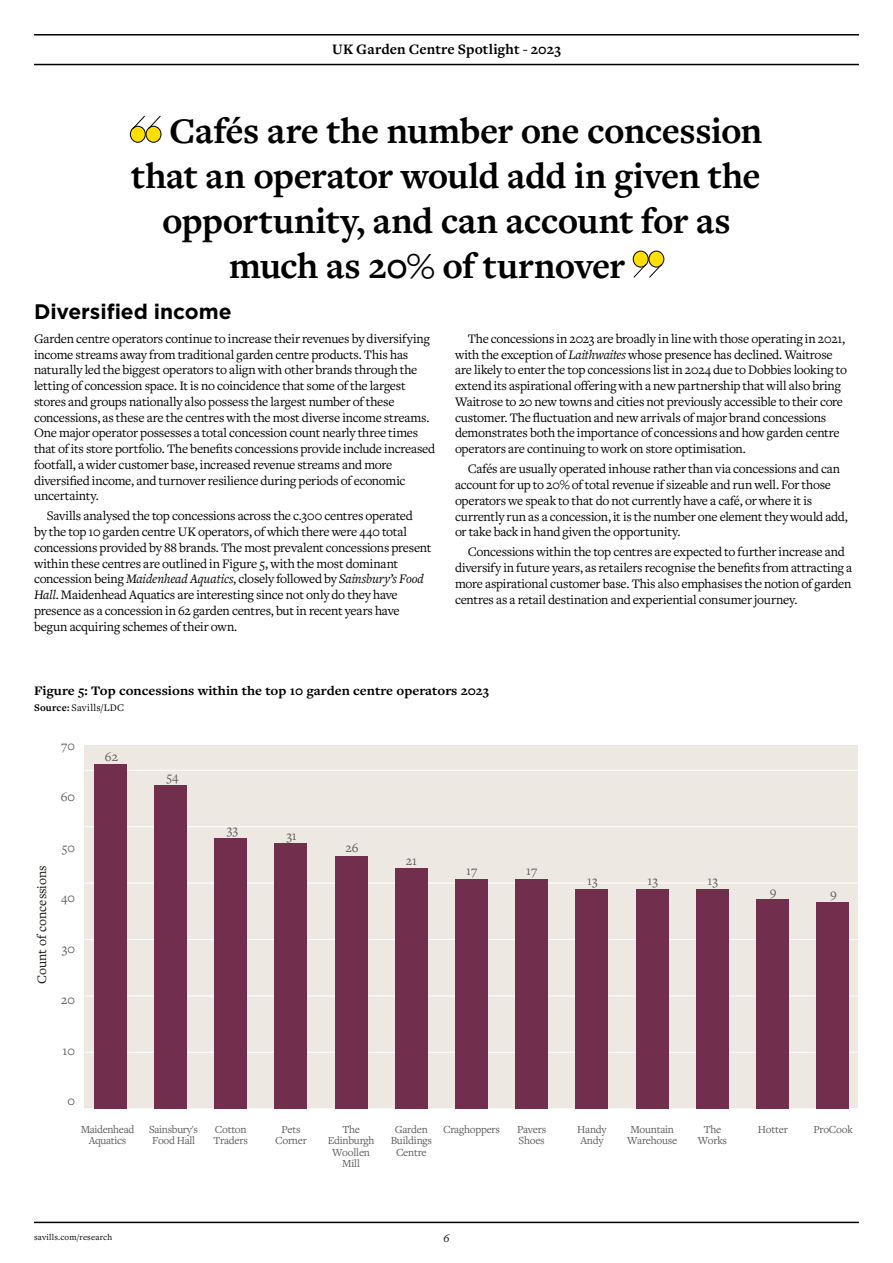
<style>
.page{position:relative;width:893px;height:1263px;background:#fff}
.page>*{position:absolute;margin:0;border:0;box-sizing:border-box;transform-origin:0 0}
.t1{font:700 37.5px "Freight Text Pro";letter-spacing:-.015em;color:#000}
.t2{font:700 21px "Gotham";letter-spacing:-.005em;color:#000}
.t3{font:700 15px "Freight Text Pro";letter-spacing:.01em;color:#000}
.t4{font:13.5px/15.8px "Freight Text Pro";letter-spacing:-.02em;color:#000}
.t5{font:700 13.5px "Freight Text Pro";color:#000;scale:1.06 1}
.t6{font:13.5px "Freight Text Pro";color:#605c5b}
.t7{font:13.5px "Freight Text Pro";color:#12110b}
.t8{font:italic 12px "Freight Text Pro";color:#000}
.t9{font:11.25px/11.2px "Freight Text Pro";letter-spacing:-.02em;color:#605c5b;text-align:center}
.t10{font:10.5px "Freight Text Pro";letter-spacing:.02em;color:#000}
.t11{font:9px "Freight Text Pro";letter-spacing:.02em;color:#000}
.s1{font-style:italic}
.s2{font-weight:700}
</style>
<div class="page">
<div style="left:85px;top:745px;width:773px;height:364px;background:#eee8e3"></div>
<hr style="left:85px;top:770px;width:773px;height:1px;background:#fff">
<hr style="left:85px;top:826px;width:773px;height:1px;background:#fff">
<hr style="left:85px;top:882px;width:773px;height:2px;background:#fff">
<hr style="left:85px;top:939px;width:773px;height:1px;background:#fff">
<hr style="left:85px;top:995px;width:773px;height:1px;background:#fff">
<hr style="left:85px;top:1052px;width:773px;height:1px;background:#fff">
<hr style="left:85px;top:1108px;width:773px;height:1px;background:#fff">
<div style="left:94px;top:764px;width:32px;height:345px;background:#722e4d"></div>
<div style="left:817px;top:902px;width:32px;height:207px;background:#722e4d"></div>
<div style="left:756px;top:899px;width:33px;height:210px;background:#722e4d"></div>
<div style="left:696px;top:889px;width:32px;height:220px;background:#722e4d"></div>
<div style="left:636px;top:889px;width:32px;height:220px;background:#722e4d"></div>
<div style="left:576px;top:889px;width:32px;height:220px;background:#722e4d"></div>
<div style="left:515px;top:879px;width:33px;height:230px;background:#722e4d"></div>
<div style="left:455px;top:879px;width:33px;height:230px;background:#722e4d"></div>
<div style="left:395px;top:869px;width:32px;height:240px;background:#722e4d"></div>
<div style="left:335px;top:856px;width:32px;height:253px;background:#722e4d"></div>
<div style="left:275px;top:843px;width:32px;height:266px;background:#722e4d"></div>
<div style="left:214px;top:838px;width:33px;height:271px;background:#722e4d"></div>
<div style="left:154px;top:785px;width:32px;height:324px;background:#722e4d"></div>
<div style="left:130px;top:126px;width:15px;height:16px;background:#ffdf00;border-radius:50%"></div>
<div style="left:130px;top:126px;width:16px;height:17px;border:1px solid #000;border-radius:50%"></div>
<div style="left:146px;top:126px;width:15px;height:16px;background:#ffdf00;border-radius:50%"></div>
<div style="left:146px;top:126px;width:15px;height:17px;border:1px solid #000;border-radius:50%"></div>
<svg style="left:132px;top:115px;width:29px;height:15px"></svg>
<div style="left:649px;top:251px;width:15px;height:16px;background:#ffdf00;border-radius:50%"></div>
<div style="left:648px;top:251px;width:16px;height:16px;border:1px solid #000;border-radius:50%"></div>
<div style="left:633px;top:251px;width:15px;height:16px;background:#ffdf00;border-radius:50%"></div>
<div style="left:633px;top:251px;width:16px;height:16px;border:1px solid #000;border-radius:50%"></div>
<svg style="left:633px;top:263px;width:29px;height:15px"></svg>
<hr style="left:34px;top:64px;width:825px;height:1px;background:#000">
<hr style="left:34px;top:34px;width:825px;height:2px;background:#000">
<hr style="left:34px;top:1222px;width:825px;height:1px;background:#000">
<p class="t3" style="left:332px;top:39px;width:230px">UK Garden Centre Spotlight - 2023</p>
<h1 class="t1" style="left:169px;top:106px;width:595px">Cafés are the number one concession</h1>
<h1 class="t1" style="left:131px;top:151px;width:631px">that an operator would add in given the</h1>
<h1 class="t1" style="left:162px;top:196px;width:570px">opportunity, and can account for as</h1>
<h1 class="t1" style="left:229px;top:241px;width:398px">much as 20% of turnover</h1>
<h2 class="t2" style="left:34px;top:300px;width:199px">Diversified income</h2>
<p class="t4" style="left:34px;top:330px;width:403px">Garden centre operators continue to increase their revenues by diversifying income streams away from traditional garden centre products. This has naturally led the biggest operators to align with other brands through the letting of concession space. It is no coincidence that some of the largest stores and groups nationally also possess the largest number of these concessions, as these are the centres with the most diverse income streams.<br>One major operator possesses a total concession count nearly three times that of its store portfolio. The benefits concessions provide include increased footfall, a wider customer base, increased revenue streams and more diversified income, and turnover resilience during periods of economic uncertainty.</p>
<p class="t4" style="left:34px;top:508px;width:399px;text-indent:13px">Savills analysed the top concessions across the c.300 centres operated<br>by the top 10 garden centre UK operators, of which there were 440 total concessions provided by 88 brands. The most prevalent concessions present within these centres are outlined in Figure 5, with the most dominant concession being <span class="s1">Maidenhead Aquatics</span>, closely followed by <span class="s1">Sainsbury’s Food Hall</span>. Maidenhead Aquatics are interesting since not only do they have presence as a concession in 62 garden centres, but in recent years have begun acquiring schemes of their own.</p>
<p class="t4" style="left:455px;top:330px;width:394px;text-indent:13px">The concessions in 2023 are broadly in line with those operating in 2021, with the exception of <span class="s1">Laithwaites</span> whose presence has declined. Waitrose are likely to enter the top concessions list in 2024 due to Dobbies looking to extend its aspirational offering with a new partnership that will also bring Waitrose to 20 new towns and cities not previously accessible to their core customer. The fluctuation and new arrivals of major brand concessions demonstrates both the importance of concessions and how garden centre operators are continuing to work on store optimisation.</p>
<p class="t4" style="left:455px;top:461px;width:394px;text-indent:13px">Cafés are usually operated inhouse rather than via concessions and can account for up to 20% of total revenue if sizeable and run well. For those operators we speak to that do not currently have a café, or where it is currently run as a concession, it is the number one element they would add, or take back in hand given the opportunity.</p>
<p class="t4" style="left:455px;top:544px;width:399px;text-indent:13px">Concessions within the top centres are expected to further increase and diversify in future years, as retailers recognise the benefits from attracting a more aspirational customer base. This also emphasises the notion of garden centres as a retail destination and experiential consumer journey.</p>
<p class="t5" style="left:34px;top:682px;width:431px">Figure 5: Top concessions within the top 10 garden centre operators 2023</p>
<p class="t10" style="left:34px;top:701px;width:92px"><span class="s2">Source:</span> Savills/LDC</p>
<p class="t6" style="left:61px;top:737px;width:15px">70</p>
<p class="t6" style="left:61px;top:788px;width:16px">60</p>
<p class="t7" style="left:33px;top:984px;width:120px;rotate:-90deg">Count of concessions</p>
<p class="t6" style="left:62px;top:838px;width:15px">50</p>
<p class="t6" style="left:61px;top:889px;width:15px">40</p>
<p class="t6" style="left:62px;top:940px;width:15px">30</p>
<p class="t6" style="left:61px;top:991px;width:15px">20</p>
<p class="t6" style="left:105px;top:748px;width:15px">62</p>
<p class="t6" style="left:166px;top:768px;width:14px">54</p>
<p class="t6" style="left:227px;top:821px;width:13px">33</p>
<p class="t6" style="left:286px;top:826px;width:12px">31</p>
<p class="t6" style="left:346px;top:839px;width:15px">26</p>
<p class="t6" style="left:406px;top:852px;width:13px">21</p>
<p class="t6" style="left:466px;top:862px;width:13px">17</p>
<p class="t6" style="left:526px;top:862px;width:13px">17</p>
<p class="t6" style="left:587px;top:872px;width:12px">13</p>
<p class="t6" style="left:647px;top:872px;width:12px">13</p>
<p class="t6" style="left:707px;top:872px;width:12px">13</p>
<p class="t6" style="left:770px;top:882px;width:8px">9</p>
<p class="t6" style="left:830px;top:885px;width:8px">9</p>
<p class="t6" style="left:63px;top:1041px;width:14px">10</p>
<p class="t6" style="left:68px;top:1092px;width:9px">0</p>
<p class="t9" style="left:81px;top:1123px;width:55px">Maidenhead<br>Aquatics</p>
<p class="t9" style="left:149px;top:1123px;width:50px;text-align:left">Sainsbury's<br>Food Hall</p>
<p class="t9" style="left:214px;top:1123px;width:36px;text-align:left">Cotton<br>Traders</p>
<p class="t9" style="left:275px;top:1123px;width:33px">Pets<br>Corner</p>
<p class="t9" style="left:391px;top:1123px;width:43px">Garden<br>Buildings<br>Centre</p>
<p class="t9" style="left:443px;top:1123px;width:58px">Craghoppers</p>
<p class="t9" style="left:517px;top:1123px;width:31px;text-align:left">Pavers<br>Shoes</p>
<p class="t9" style="left:577px;top:1123px;width:31px;text-align:left">Handy<br>Andy</p>
<p class="t9" style="left:627px;top:1123px;width:52px;text-align:left">Mountain<br>Warehouse</p>
<p class="t9" style="left:698px;top:1123px;width:31px">The<br>Works</p>
<p class="t9" style="left:342px;top:1123px;width:19px">The</p>
<p class="t9" style="left:758px;top:1123px;width:31px">Hotter</p>
<p class="t9" style="left:813px;top:1123px;width:41px">ProCook</p>
<p class="t9" style="left:328px;top:1135px;width:48px">Edinburgh<br>Woollen<br>Mill</p>
<p class="t11" style="left:34px;top:1231px;width:80px">savills.com/research</p>
<p class="t8" style="left:443px;top:1230px;width:8px">6</p>
</div>
